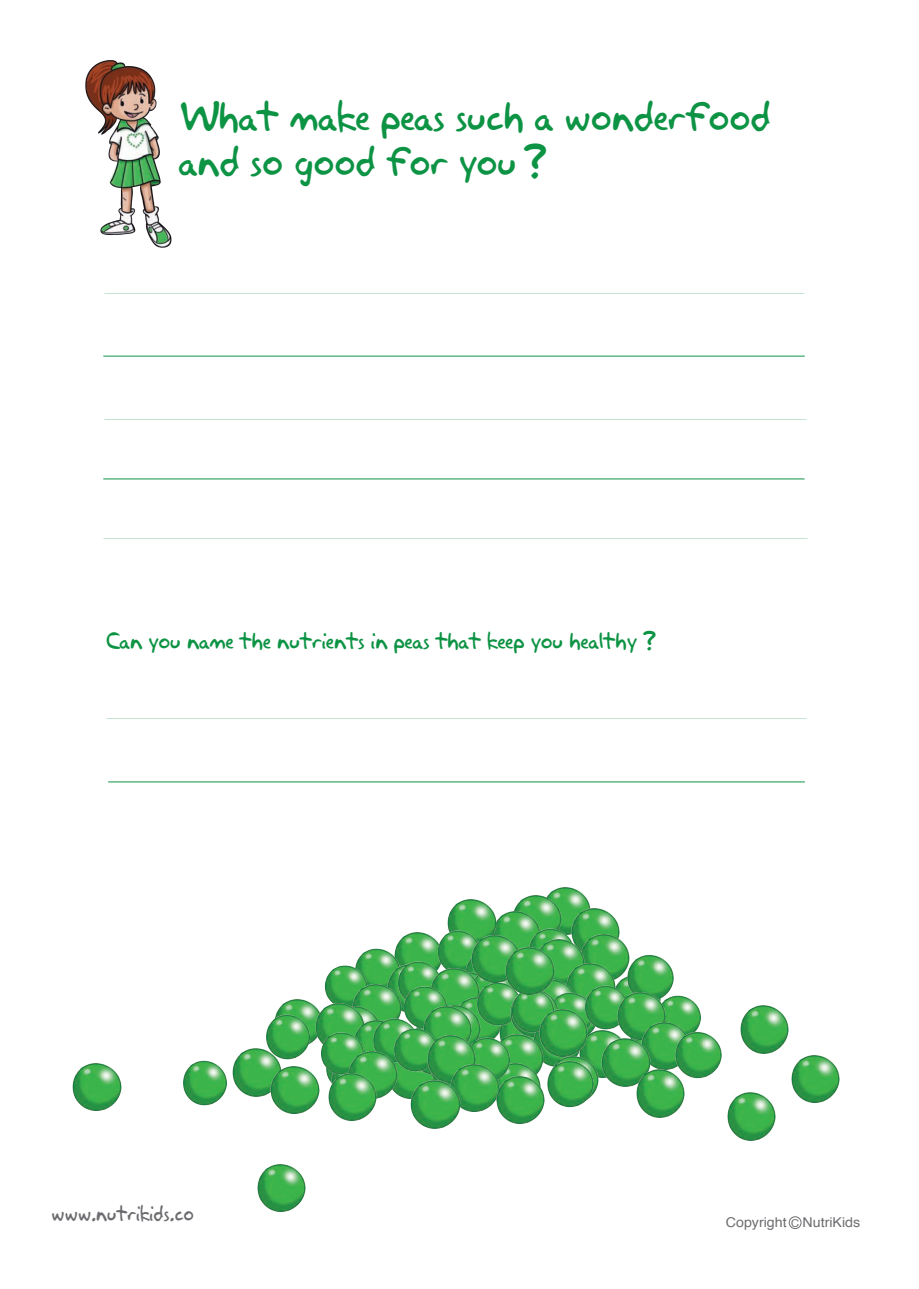
<style>
.page{position:relative;width:919px;height:1289px;background:#fff}
.page>*{position:absolute;margin:0;border:0;box-sizing:border-box;transform-origin:0 0}
.t1{font:37.5px/45px "Akbar Plain";color:#0d9344}
.t2{font:21px "Akbar Plain";color:#0d9344}
.t3{font:19.5px "Akbar Plain";letter-spacing:.005em;color:#6c6d70;scale:.95 1}
.t4{font:13.5px "Helvetica";color:#6c6d70;scale:1.05 1}
</style>
<div class="page">
<div style="left:788px;top:1216px;width:13px;height:12px;border:1px solid #6c6d70;border-radius:50%"></div>
<img style="left:85px;top:60px;width:87px;height:188px">
<img style="left:554px;top:887px;width:35px;height:16px">
<img style="left:566px;top:903px;width:54px;height:26px">
<img style="left:578px;top:929px;width:50px;height:41px">
<img style="left:516px;top:890px;width:50px;height:34px">
<img style="left:501px;top:906px;width:44px;height:24px">
<img style="left:447px;top:899px;width:54px;height:31px">
<img style="left:525px;top:924px;width:53px;height:18px">
<img style="left:397px;top:932px;width:36px;height:25px">
<img style="left:433px;top:926px;width:51px;height:37px">
<img style="left:460px;top:945px;width:6px;height:18px">
<img style="left:530px;top:934px;width:59px;height:40px">
<img style="left:562px;top:958px;width:58px;height:23px">
<img style="left:607px;top:970px;width:16px;height:11px">
<img style="left:357px;top:944px;width:47px;height:35px">
<img style="left:382px;top:959px;width:11px;height:20px">
<img style="left:623px;top:950px;width:51px;height:38px">
<img style="left:559px;top:974px;width:22px;height:14px">
<img style="left:402px;top:1075px;width:3px;height:24px">
<img style="left:324px;top:961px;width:48px;height:37px">
<img style="left:347px;top:979px;width:53px;height:35px">
<img style="left:393px;top:957px;width:52px;height:51px">
<img style="left:425px;top:963px;width:47px;height:29px">
<img style="left:451px;top:992px;width:37px;height:41px">
<img style="left:278px;top:994px;width:50px;height:16px">
<img style="left:369px;top:1001px;width:16px;height:13px">
<img style="left:563px;top:988px;width:17px;height:16px">
<img style="left:311px;top:998px;width:58px;height:42px">
<img style="left:400px;top:982px;width:51px;height:32px">
<img style="left:427px;top:1000px;width:58px;height:33px">
<img style="left:472px;top:987px;width:33px;height:42px">
<img style="left:505px;top:984px;width:58px;height:45px">
<img style="left:266px;top:1010px;width:49px;height:50px">
<img style="left:349px;top:1015px;width:19px;height:13px">
<img style="left:488px;top:1029px;width:46px;height:29px">
<img style="left:671px;top:995px;width:30px;height:32px">
<img style="left:418px;top:1001px;width:59px;height:29px">
<img style="left:507px;top:999px;width:51px;height:37px">
<img style="left:534px;top:1004px;width:59px;height:54px">
<img style="left:580px;top:981px;width:52px;height:52px">
<img style="left:612px;top:987px;width:59px;height:46px">
<img style="left:636px;top:1017px;width:58px;height:47px">
<img style="left:368px;top:1014px;width:54px;height:32px">
<img style="left:670px;top:1027px;width:52px;height:52px">
<img style="left:544px;top:1051px;width:52px;height:5px">
<img style="left:596px;top:1033px;width:59px;height:54px">
<img style="left:466px;top:930px;width:59px;height:57px">
<img style="left:501px;top:942px;width:58px;height:57px">
<img style="left:514px;top:1058px;width:28px;height:13px">
<img style="left:631px;top:1064px;width:58px;height:54px">
<img style="left:480px;top:1033px;width:34px;height:38px">
<img style="left:232px;top:1043px;width:54px;height:54px">
<img style="left:317px;top:1028px;width:51px;height:40px">
<img style="left:344px;top:1046px;width:58px;height:51px">
<img style="left:389px;top:1024px;width:53px;height:51px">
<img style="left:422px;top:1030px;width:58px;height:45px">
<img style="left:445px;top:1059px;width:59px;height:53px">
<img style="left:491px;top:1071px;width:51px;height:53px">
<img style="left:183px;top:1060px;width:44px;height:46px">
<img style="left:266px;top:1061px;width:58px;height:53px">
<img style="left:542px;top:1056px;width:56px;height:54px">
<img style="left:323px;top:1068px;width:59px;height:53px">
<img style="left:405px;top:1075px;width:60px;height:54px">
<img style="left:72px;top:1063px;width:50px;height:48px">
<img style="left:740px;top:1005px;width:49px;height:49px">
<img style="left:727px;top:1092px;width:49px;height:49px">
<img style="left:786px;top:1050px;width:54px;height:53px">
<img style="left:257px;top:1164px;width:49px;height:48px">
<p class="t1" style="left:179px;top:91px;width:593px">What make peas such a wonderfood and so good for you ?</p>
<p class="t2" style="left:106px;top:623px;width:551px">Can you name the nutrients in peas that keep you healthy ?</p>
<p class="t3" style="left:52px;top:1197px;width:151px">www.nutrikids.co</p>
<p class="t4" style="left:725px;top:1211px;width:130px">Copyright NutriKids</p>
</div>
